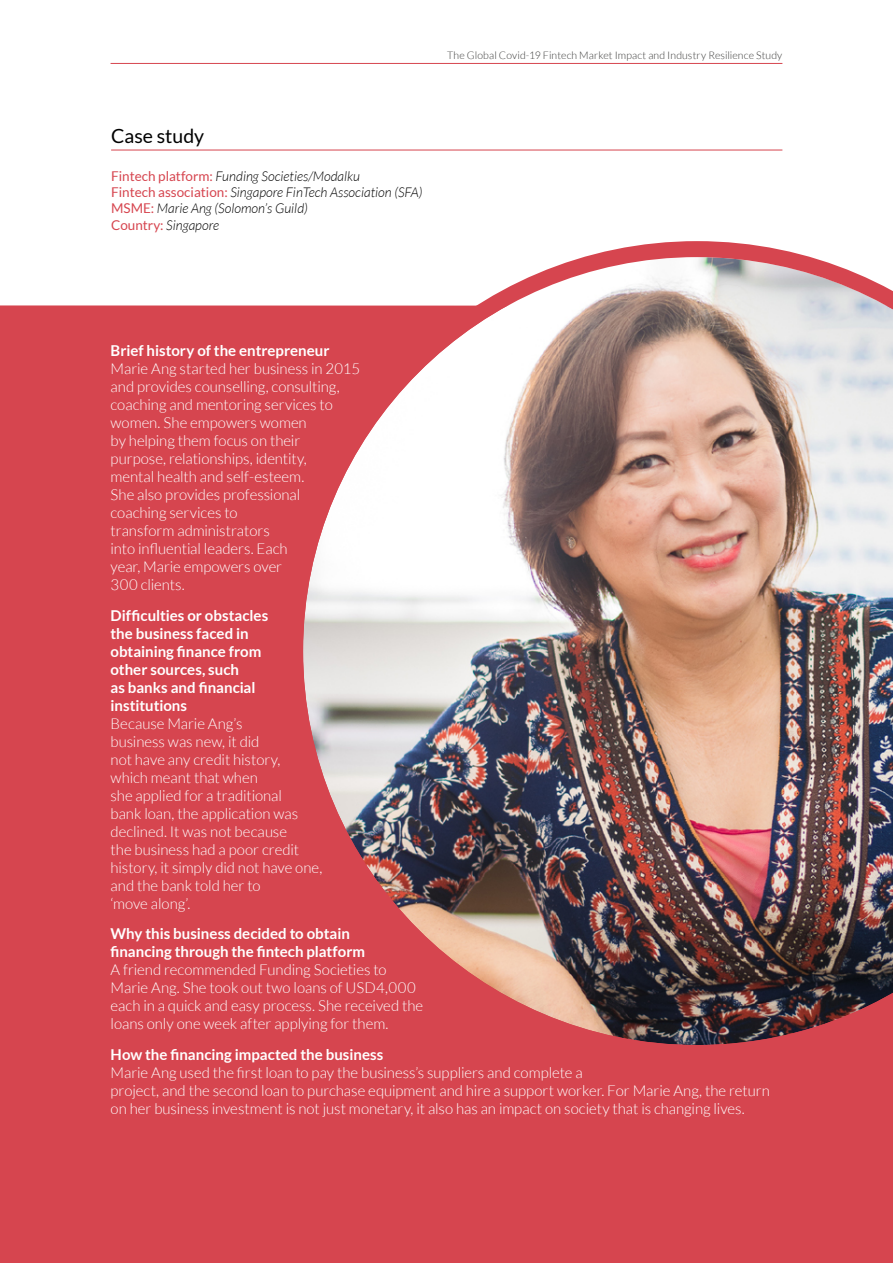
<style>
.page{position:relative;width:893px;height:1263px;background:#fff}
.page>*{position:absolute;margin:0;border:0;box-sizing:border-box;transform-origin:0 0}
.t1{font:19.5px "Lato";color:#000}
.t2{font:300 15px/18px "Lato";letter-spacing:-.005em;color:#fff}
.t3{font:700 15px/18px "Lato";color:#fff}
.t4{font:italic 300 13.5px/16.2px "Lato";color:#000}
.t5{font:300 10.5px "Lato";letter-spacing:.01em;color:#3c3c3b}
.s1{font-weight:400;font-style:normal;color:#d6454f}
</style>
<div class="page">
<hr style="left:111px;top:63px;width:671px;height:1px;background:#d6454f">
<hr style="left:111px;top:150px;width:671px;height:1px;background:#d6454f">
<div style="left:0;top:305px;width:893px;height:958px;background:#d6454f"></div>
<img style="left:287px;top:241px;width:606px;height:804px">
<p class="t5" style="left:447px;top:49px;width:337px">The Global Covid-19 Fintech Market Impact and Industry Resilience Study</p>
<h1 class="t1" style="left:111px;top:125px;width:95px">Case study</h1>
<p class="t4" style="left:111px;top:169px;width:313px"><span class="s1">Fintech platform:</span> Funding Societies/Modalku<br><span class="s1">Fintech association:</span> Singapore FinTech Association (SFA)<br><span class="s1">MSME:</span> Marie Ang (Solomon’s Guild)<br><span class="s1">Country:</span> Singapore</p>
<p class="t3" style="left:111px;top:341px;width:220px">Brief history of the entrepreneur</p>
<p class="t2" style="left:111px;top:359px;width:251px">Marie Ang started her business in 2015 and provides counselling, consulting, coaching and mentoring services to women. She empowers women<br>by helping them focus on their<br>purpose, relationships, identity,<br>mental health and self-esteem.<br>She also provides professional<br>coaching services to<br>transform administrators<br>into influential leaders. Each<br>year, Marie empowers over<br>300 clients.</p>
<p class="t3" style="left:111px;top:606px;width:159px">Difficulties or obstacles the business faced in obtaining finance from other sources, such<br>as banks and financial institutions</p>
<p class="t2" style="left:111px;top:714px;width:213px">Because Marie Ang’s<br>business was new, it did<br>not have any credit history,<br>which meant that when<br>she applied for a traditional<br>bank loan, the application was declined. It was not because<br>the business had a poor credit history, it simply did not have one, and the bank told her to<br>‘move along’.</p>
<p class="t3" style="left:111px;top:925px;width:256px">Why this business decided to obtain financing through the fintech platform</p>
<p class="t2" style="left:111px;top:961px;width:314px">A friend recommended Funding Societies to Marie Ang. She took out two loans of USD4,000 each in a quick and easy process. She received the loans only one week after applying for them.</p>
<p class="t3" style="left:111px;top:1045px;width:274px">How the financing impacted the business</p>
<p class="t2" style="left:111px;top:1064px;width:661px">Marie Ang used the first loan to pay the business’s suppliers and complete a<br>project, and the second loan to purchase equipment and hire a support worker. For Marie Ang, the return on her business investment is not just monetary, it also has an impact on society that is changing lives.</p>
</div>
